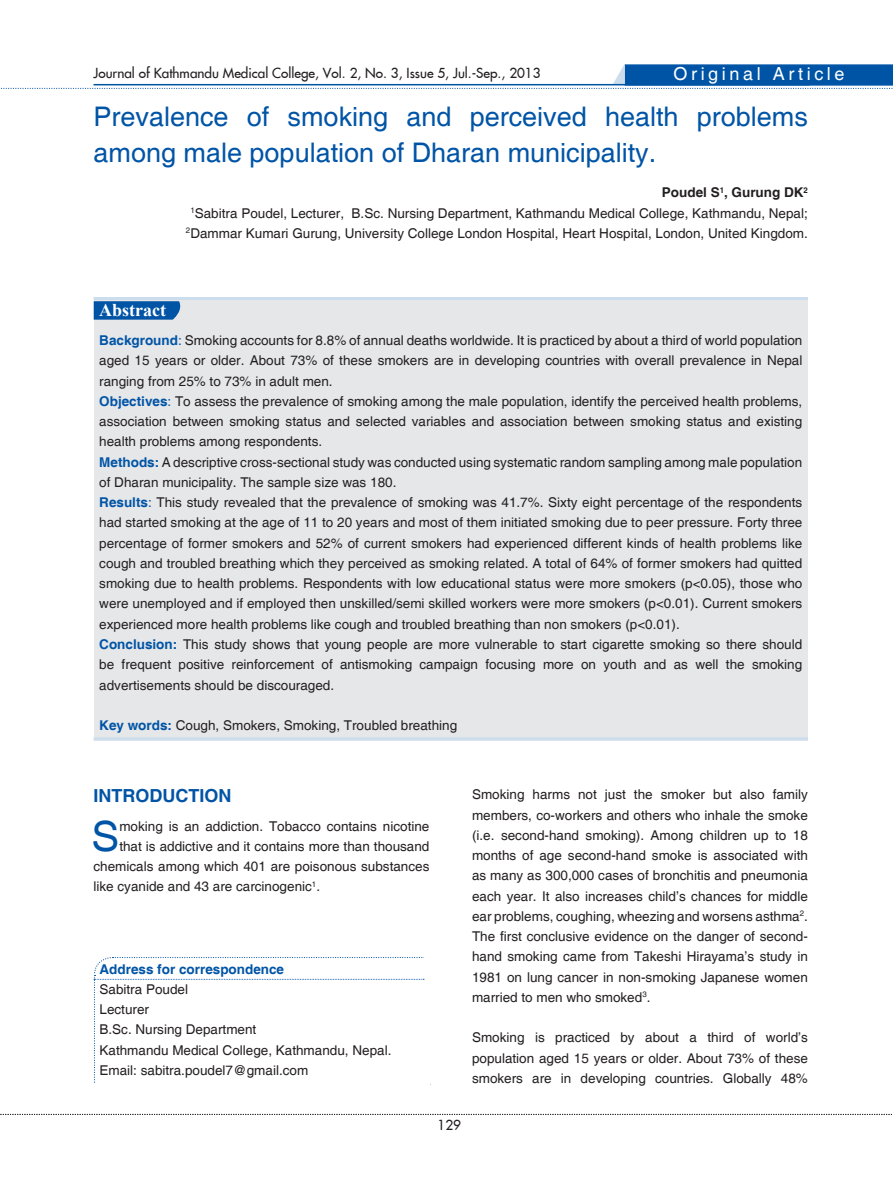
<style>
.page{position:relative;width:893px;height:1191px;background:#fff}
.page>*{position:absolute;margin:0;border:0;box-sizing:border-box;transform-origin:0 0}
.Body_Tex{font:41.7px "Helvetica";color:#0054a6}
.Heading{font:27px/36px "Helvetica";color:#0054a6}
.t1{font:18px "Helvetica";letter-spacing:.2em;color:#fff}
.Subhead{font:700 18px "Helvetica";color:#0054a6}
.t2{font:700 18px "Times New Roman";color:#fff}
.Body_Tex-2{font:13.5px/20.2px "Helvetica";color:#231f20;text-align:justify}
.t3{font:13.5px "Futura FC";color:#231f20}
.Body_Tex-3{font:700 13.5px "Helvetica";color:#0054a6}
.Body_Tex-4{font:700 13.5px "Helvetica";color:#231f20}
.s1{font-weight:700;color:#0054a6}
.s2{color:#0054a6}
</style>
<div class="page">
<svg style="left:0;top:1113px;width:892px;height:2px"></svg>
<svg style="left:1px;top:64px;width:892px;height:25px"></svg>
<div style="left:94px;top:300px;width:714px;height:440px;background:#e6e7e9"></div>
<svg style="left:94px;top:301px;width:87px;height:19px;background:#0d5ca9"></svg>
<hr style="left:94px;top:297px;width:714px;height:3px;background:#ccdded">
<hr style="left:94px;top:737px;width:714px;height:3px;background:#ccdded">
<svg style="left:93px;top:957px;width:332px;height:125px"></svg>
<p class="t3" style="left:94px;top:64px;width:448px">Journal of Kathmandu Medical College, Vol. 2, No. 3, Issue 5, Jul.-Sep., 2013</p>
<p class="t1" style="left:673px;top:63px;width:173px">Original Article</p>
<p class="Heading" style="left:94px;top:99px;width:716px">Prevalence of smoking and perceived health problems among male population of Dharan municipality.</p>
<p class="Body_Tex-4" style="left:662px;top:184px;width:148px">Poudel S<sup>1</sup>, Gurung DK<sup>2</sup></p>
<p class="Body_Tex-2" style="left:186px;top:203px;width:623px;text-align:center"><sup>1</sup>Sabitra Poudel, Lecturer, B.Sc. Nursing Department, Kathmandu Medical College, Kathmandu, Nepal;<br><sup>2</sup>Dammar Kumari Gurung, University College London Hospital, Heart Hospital, London, United Kingdom.</p>
<p class="t2" style="left:99px;top:297px;width:68px">Abstract</p>
<p class="Body_Tex-2" style="left:99px;top:331px;width:704px"><span class="s1">Background</span><span class="s2">:</span> Smoking accounts for 8.8% of annual deaths worldwide. It is practiced by about a third of world population aged 15 years or older. About 73% of these smokers are in developing countries with overall prevalence in Nepal ranging from 25% to 73% in adult men.</p>
<p class="Body_Tex-2" style="left:99px;top:391px;width:704px"><span class="s1">Objectives</span><span class="s2">:</span> To assess the prevalence of smoking among the male population, identify the perceived health problems, association between smoking status and selected variables and association between smoking status and existing health problems among respondents.</p>
<p class="Body_Tex-2" style="left:99px;top:452px;width:704px"><span class="s1">Methods:</span> A descriptive cross-sectional study was conducted using systematic random sampling among male population of Dharan municipality. The sample size was 180.</p>
<p class="Body_Tex-2" style="left:99px;top:493px;width:705px"><span class="s1">Results</span><span class="s2">:</span> This study revealed that the prevalence of smoking was 41.7%. Sixty eight percentage of the respondents had started smoking at the age of 11 to 20 years and most of them initiated smoking due to peer pressure. Forty three percentage of former smokers and 52% of current smokers had experienced different kinds of health problems like cough and troubled breathing which they perceived as smoking related. A total of 64% of former smokers had quitted smoking due to health problems. Respondents with low educational status were more smokers (p&lt;0.05), those who were unemployed and if employed then unskilled/semi skilled workers were more smokers (p&lt;0.01). Current smokers experienced more health problems like cough and troubled breathing than non smokers (p&lt;0.01).</p>
<p class="Body_Tex-2" style="left:99px;top:634px;width:704px"><span class="s1">Conclusion:</span> This study shows that young people are more vulnerable to start cigarette smoking so there should be frequent positive reinforcement of antismoking campaign focusing more on youth and as well the smoking advertisements should be discouraged.</p>
<p class="Body_Tex-2" style="left:99px;top:715px;width:359px"><span class="s1">Key words:</span> Cough, Smokers, Smoking, Troubled breathing</p>
<p class="Subhead" style="left:94px;top:784px;width:139px">INTRODUCTION</p>
<p class="Body_Tex" style="left:92px;top:812px;width:29px">S</p>
<p class="Body_Tex-2" style="left:119px;top:816px;width:312px">moking is an addiction. Tobacco contains nicotine</p>
<p class="Body_Tex-2" style="left:119px;top:836px;width:312px">that is addictive and it contains more than thousand</p>
<p class="Body_Tex-2" style="left:94px;top:856px;width:337px">chemicals among which 401 are poisonous substances</p>
<p class="Body_Tex-2" style="left:94px;top:877px;width:228px">like cyanide and 43 are carcinogenic<sup>1</sup>.</p>
<p class="Body_Tex-3" style="left:100px;top:960px;width:186px">Address for correspondence</p>
<p class="Body_Tex-2" style="left:100px;top:979px;width:90px">Sabitra Poudel</p>
<p class="Body_Tex-2" style="left:100px;top:999px;width:51px">Lecturer</p>
<p class="Body_Tex-2" style="left:100px;top:1020px;width:158px">B.Sc. Nursing Department</p>
<p class="Body_Tex-2" style="left:100px;top:1040px;width:293px">Kathmandu Medical College, Kathmandu, Nepal.</p>
<p class="Body_Tex-2" style="left:100px;top:1060px;width:210px">Email: sabitra.poudel7@gmail.com</p>
<p class="Body_Tex-2" style="left:472px;top:785px;width:337px">Smoking harms not just the smoker but also family members, co-workers and others who inhale the smoke (i.e. second-hand smoking). Among children up to 18 months of age second-hand smoke is associated with as many as 300,000 cases of bronchitis and pneumonia each year. It also increases child’s chances for middle ear problems, coughing, wheezing and worsens asthma<sup>2</sup>.<br>The first conclusive evidence on the danger of second&shy;hand smoking came from Takeshi Hirayama’s study in 1981 on lung cancer in non-smoking Japanese women married to men who smoked<sup>3</sup>.</p>
<p class="Body_Tex-2" style="left:472px;top:1028px;width:337px">Smoking is practiced by about a third of world’s population aged 15 years or older. About 73% of these smokers are in developing countries. Globally 48%</p>
<p class="t3" style="left:438px;top:1115px;width:25px">129</p>
</div>
